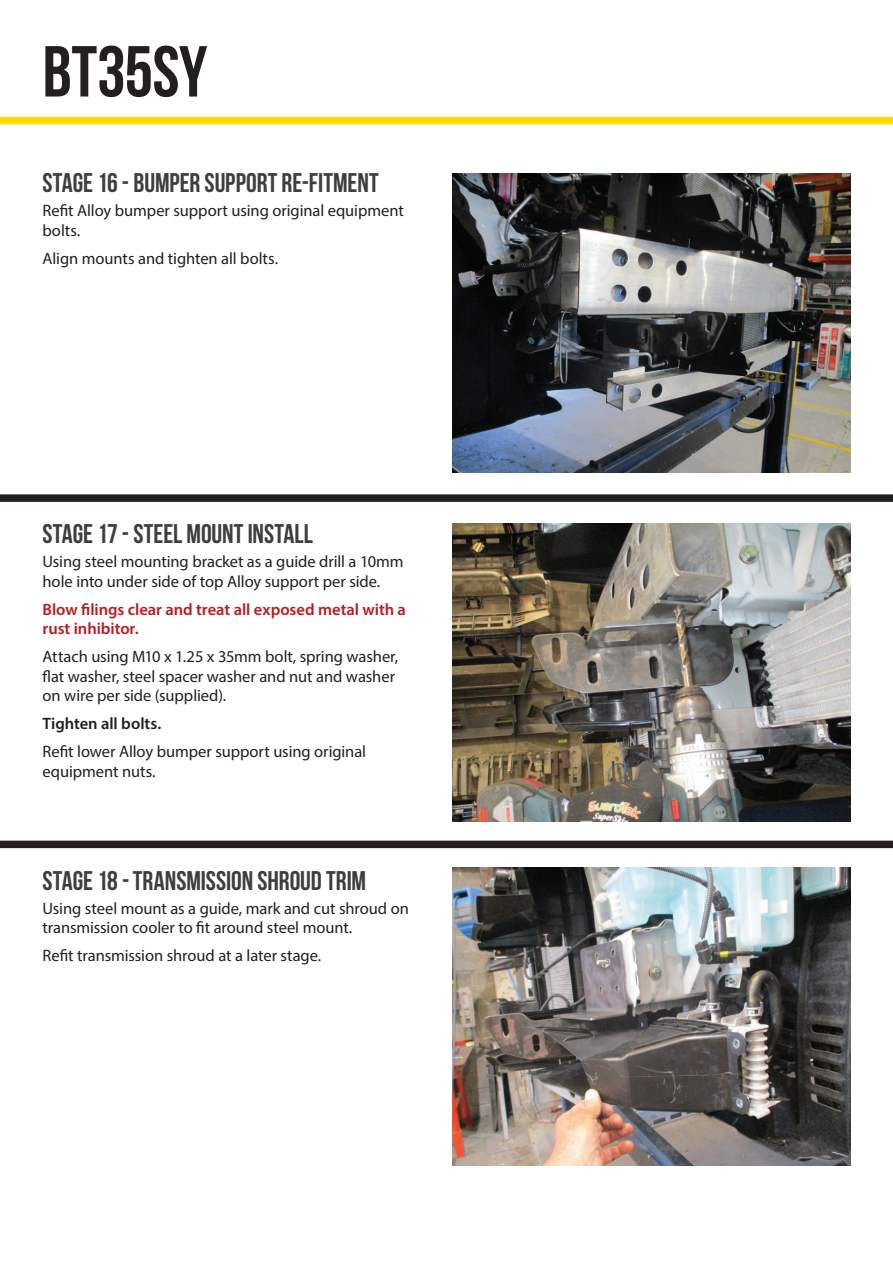
<style>
.page{position:relative;width:893px;height:1263px;background:#fff}
.page>*{position:absolute;margin:0;border:0;box-sizing:border-box;transform-origin:0 0}
.t1{font:700 72px "Bebas Neue";letter-spacing:-.005em;color:#231f20}
.t2{font:700 27px "Bebas Neue";color:#3e3e3f}
.t3{font:16.5px/19.5px "Myriad Pro";letter-spacing:-.005em;color:#231f20}
.t4{font:600 16.5px/19.5px "Myriad Pro";color:#b61c20}
.t5{font:600 16.5px "Myriad Pro";color:#231f20}
</style>
<div class="page">
<div style="left:0;top:117px;width:893px;height:7px;background:#ffdc01"></div>
<div style="left:0;top:494px;width:893px;height:8px;background:#231f20"></div>
<div style="left:0;top:841px;width:893px;height:7px;background:#231f20"></div>
<img style="left:453px;top:523px;width:397px;height:298px">
<img style="left:453px;top:867px;width:397px;height:298px">
<img style="left:453px;top:174px;width:397px;height:298px">
<h1 class="t1" style="left:43px;top:32px;width:166px">BT35SY</h1>
<h2 class="t2" style="left:43px;top:168px;width:338px">STAGE 16 - BUMPER SUPPORT RE-FITMENT</h2>
<p class="t3" style="left:43px;top:201px;width:363px">Refit Alloy bumper support using original equipment bolts.</p>
<p class="t3" style="left:43px;top:248px;width:237px">Align mounts and tighten all bolts.</p>
<h2 class="t2" style="left:43px;top:519px;width:272px">STAGE 17 - STEEL MOUNT INSTALL</h2>
<p class="t3" style="left:43px;top:552px;width:363px">Using steel mounting bracket as a guide drill a 10mm hole into under side of top Alloy support per side.</p>
<p class="t4" style="left:43px;top:599px;width:365px">Blow filings clear and treat all exposed metal with a rust inhibitor.</p>
<p class="t3" style="left:43px;top:647px;width:357px">Attach using M10 x 1.25 x 35mm bolt, spring washer, flat washer, steel spacer washer and nut and washer on wire per side (supplied).</p>
<p class="t5" style="left:43px;top:713px;width:120px">Tighten all bolts.</p>
<p class="t3" style="left:43px;top:742px;width:325px">Refit lower Alloy bumper support using original equipment nuts.</p>
<h2 class="t2" style="left:43px;top:865px;width:325px">STAGE 18 -TRANSMISSION SHROUD TRIM</h2>
<p class="t3" style="left:43px;top:898px;width:368px">Using steel mount as a guide, mark and cut shroud on transmission cooler to fit around steel mount.</p>
<p class="t3" style="left:43px;top:946px;width:280px">Refit transmission shroud at a later stage.</p>
</div>
